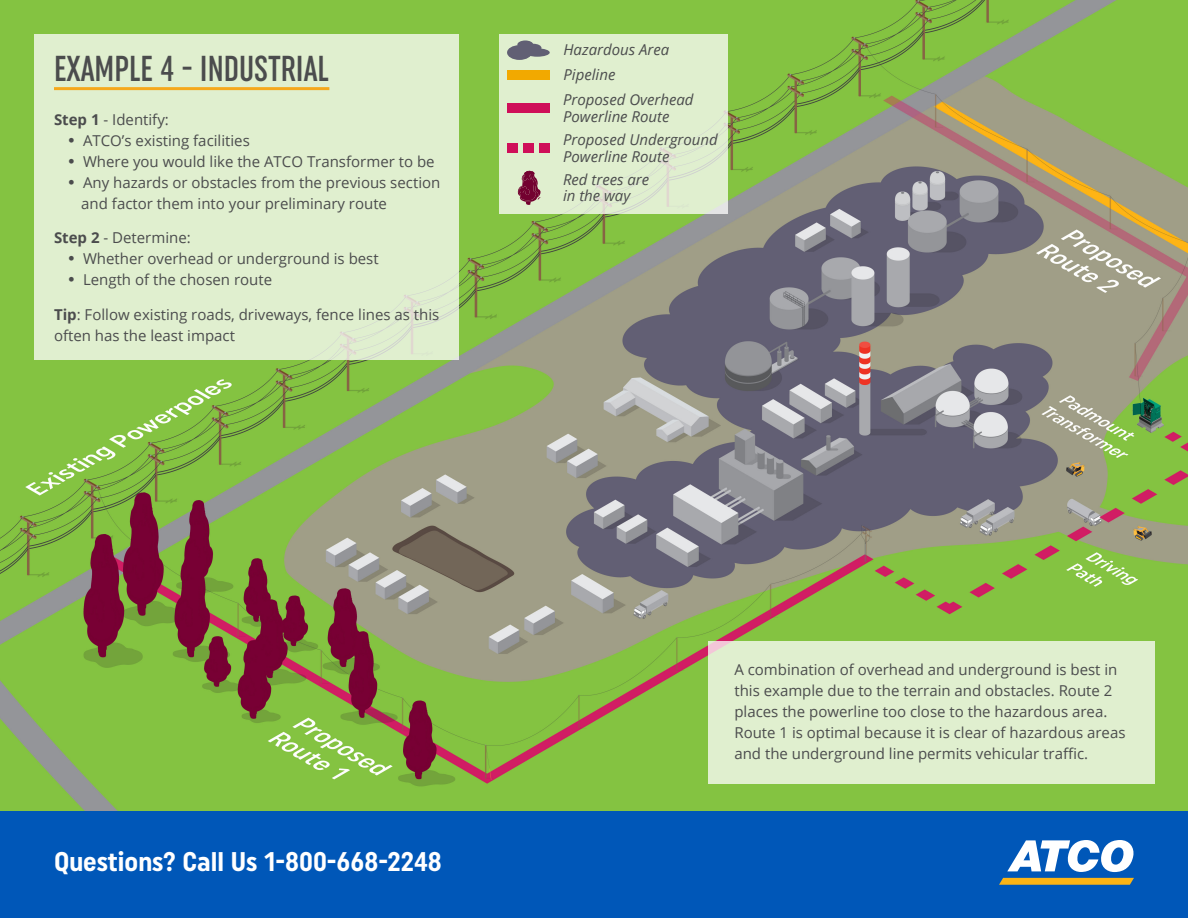
<style>
.page{position:relative;width:1188px;height:918px;background:#fff}
.page>*{position:absolute;margin:0;border:0;box-sizing:border-box;transform-origin:0 0}
.t1{font:500 extra-condensed 36px "Uniform";color:#4b4c4d}
.t2{font:700 condensed 27px "Uniform";color:#fff}
.t3{font:15px/21px "Open Sans";color:#4b4c4d}
.t4{font:italic 15px/16.5px "Open Sans";color:#4b4c4d}
.s1{font-weight:700}
.s2{font-family:"Futura";font-weight:500;font-stretch:condensed}
</style>
<div class="page">
<div style="left:0;top:812px;width:1188px;height:106px;background:#0057b8"></div>
<svg style="left:1007px;top:840px;width:127px;height:32px"></svg>
<svg style="left:999px;top:878px;width:135px;height:7px"></svg>
<img style="left:0;top:0;width:1188px;height:810px">
<div style="left:34px;top:34px;width:425px;height:326px;background:#e0efcf"></div>
<hr style="left:54px;top:87px;width:275px;height:3px;background:#f5a81c">
<div style="left:708px;top:641px;width:447px;height:143px;background:#e0efcf"></div>
<div style="left:500px;top:34px;width:228px;height:180px;background:#e0efcf"></div>
<div style="left:507px;top:71px;width:43px;height:9px;background:#f2a900"></div>
<div style="left:507px;top:103px;width:43px;height:10px;background:#cf0f59"></div>
<div style="left:507px;top:144px;width:10px;height:9px;background:#cf0f59"></div>
<div style="left:523px;top:144px;width:10px;height:9px;background:#cf0f59"></div>
<div style="left:540px;top:144px;width:10px;height:9px;background:#cf0f59"></div>
<svg style="left:517px;top:171px;width:24px;height:34px"></svg>
<div style="left:517px;top:40px;width:16px;height:9px;background:#615f74;border-radius:50%"></div>
<div style="left:526px;top:44px;width:15px;height:8px;background:#615f74;border-radius:50%"></div>
<div style="left:507px;top:45px;width:25px;height:15px;background:#615f74;border-radius:50%"></div>
<div style="left:525px;top:48px;width:25px;height:9px;background:#615f74;border-radius:50%"></div>
<p class="t1" style="left:54px;top:48px;width:276px">EXAMPLE 4 - INDUSTRIAL</p>
<p class="t3" style="left:54px;top:108px;width:116px"><span class="s1">Step 1</span> - Identify:</p>
<p class="t3" style="left:66px;top:129px;width:186px"><span class="s2">•</span> ATCO’s existing facilities</p>
<p class="t3" style="left:66px;top:150px;width:370px"><span class="s2">•</span> Where you would like the ATCO Transformer to be</p>
<p class="t3" style="left:81px;top:171px;width:361px;text-indent:-16px"><span class="s2">•</span> Any hazards or obstacles from the previous section and factor them into your preliminary route</p>
<p class="t3" style="left:54px;top:227px;width:138px"><span class="s1">Step 2</span> - Determine:</p>
<p class="t3" style="left:66px;top:248px;width:315px"><span class="s2">•</span> Whether overhead or underground is best</p>
<p class="t3" style="left:66px;top:269px;width:208px"><span class="s2">•</span> Length of the chosen route</p>
<p class="t3" style="left:54px;top:303px;width:387px"><span class="s1">Tip</span>: Follow existing roads, driveways, fence lines as this often has the least impact</p>
<p class="t4" style="left:563px;top:41px;width:107px">Hazardous Area</p>
<p class="t4" style="left:563px;top:66px;width:54px">Pipeline</p>
<p class="t4" style="left:563px;top:91px;width:132px">Proposed Overhead</p>
<p class="t4" style="left:563px;top:108px;width:108px">Powerline Route</p>
<p class="t4" style="left:563px;top:131px;width:156px">Proposed Underground<br>Powerline Route</p>
<p class="t4" style="left:563px;top:171px;width:88px">Red trees are in the way</p>
<h2 class="t2" style="left:54px;top:846px;width:389px">Questions? Call Us 1-800-668-2248</h2>
<p class="t3" style="left:734px;top:658px;width:393px">A combination of overhead and underground is best in this example due to the terrain and obstacles. Route 2 places the powerline too close to the hazardous area.<br>Route 1 is optimal because it is clear of hazardous areas and the underground line permits vehicular traffic.</p>
</div>
